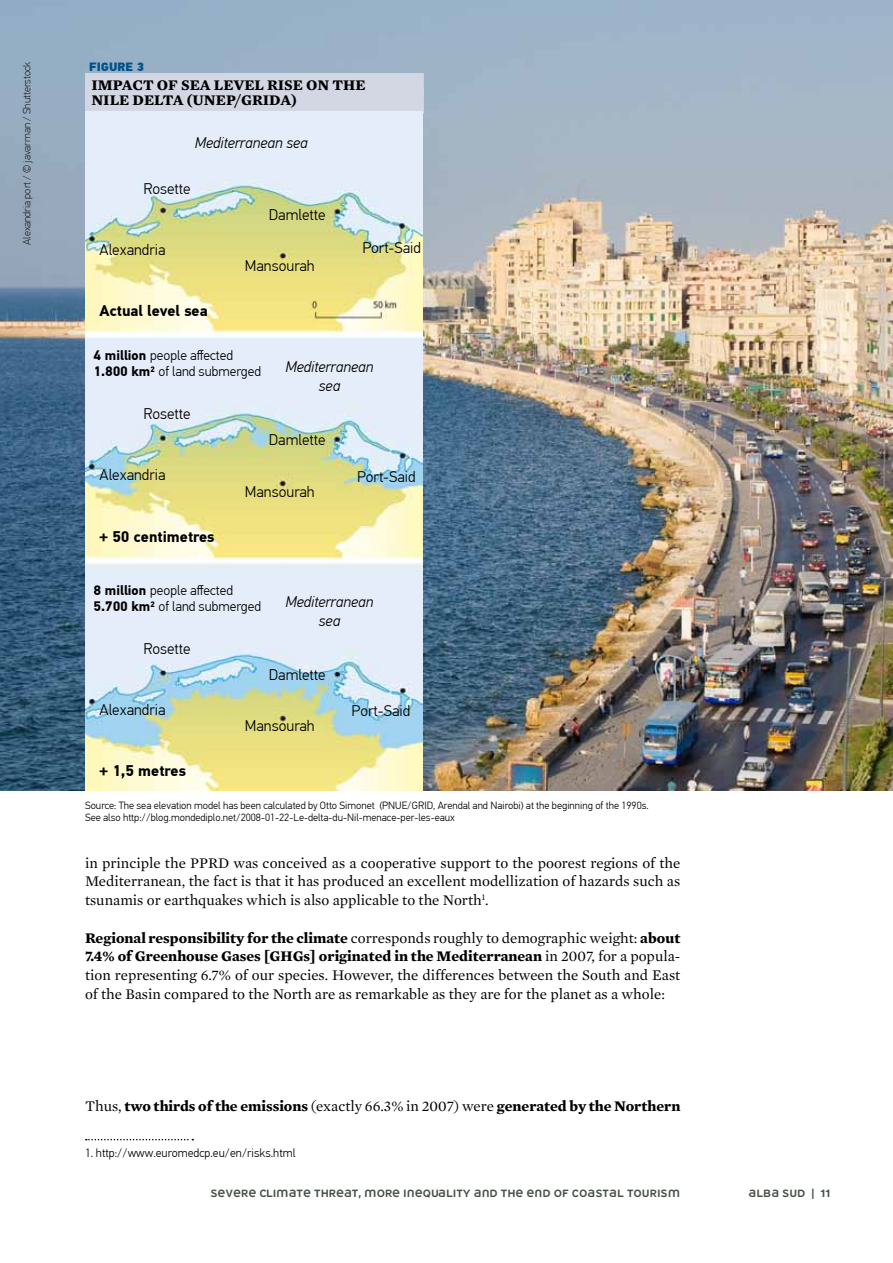
<style>
.page{position:relative;width:893px;height:1263px;background:#fff}
.page>*{position:absolute;margin:0;border:0;box-sizing:border-box;transform-origin:0 0}
.t1{font:300 15.45px "PF Din Text Pro";color:#000}
.t2{font:italic 300 15.45px/18.5px "PF Din Text Pro";color:#000;text-align:center}
.t3{font:700 15.45px "PF Din Text Pro";color:#000}
.t4{font:15px/18.8px "Mercury Text G1";color:#000;text-align:justify}
.t5{font:700 15px/15px "Mercury Text G1";color:#000}
.t6{font:300 13.65px/16.5px "PF Din Text Pro";color:#000}
.t7{font:300 12px "PF Din Text Pro";color:#000}
.t8{font:900 12px "PF Din Text Pro";color:#005187}
.t9{font:300 10.5px/12.6px "PF Din Text Pro";color:#000}
.t10{font:10.5px "Teleneue Funkey";color:#465148}
.t11{font:100 10.5px "PF Din Text Pro";color:#000}
.s1{font-weight:700}
.s2{font-weight:400}
</style>
<div class="page">
<img style="left:0;top:0;width:893px;height:790px">
<svg style="left:86px;top:1139px;width:107px;height:1px"></svg>
<div style="left:85px;top:73px;width:339px;height:26px;background:#d3d7e4"></div>
<div style="left:85px;top:88px;width:339px;height:26px;background:#d3d7e4"></div>
<img style="left:85px;top:111px;width:337px;height:679px">
<p class="t11" style="left:21px;top:245px;width:185px;rotate:-90deg">Alexandria port / © javarman / Shutterstock</p>
<p class="t8" style="left:89px;top:59px;width:56px">FIGURE 3</p>
<p class="t5" style="left:91px;top:77px;width:273px">impact of sea level rise on the nile delta (UNEP/GRIDA)</p>
<p class="t2" style="left:195px;top:134px;width:114px">Mediterranean sea</p>
<p class="t1" style="left:143px;top:180px;width:49px">Rosette</p>
<p class="t1" style="left:100px;top:240px;width:67px">Alexandria</p>
<p class="t1" style="left:269px;top:206px;width:58px">Damlette</p>
<p class="t1" style="left:245px;top:257px;width:71px">Mansourah</p>
<p class="t1" style="left:362px;top:238px;width:60px">Port-Said</p>
<p class="t3" style="left:100px;top:301px;width:110px">Actual level sea</p>
<p class="t6" style="left:94px;top:347px;width:169px"><span class="s1">4 million</span> people affected<br><span class="s1">1.800 km</span><sup>2</sup> of land submerged</p>
<p class="t1" style="left:143px;top:405px;width:49px">Rosette</p>
<p class="t1" style="left:100px;top:466px;width:67px">Alexandria</p>
<p class="t2" style="left:285px;top:358px;width:90px">Mediterranean sea</p>
<p class="t1" style="left:269px;top:431px;width:58px">Damlette</p>
<p class="t1" style="left:357px;top:467px;width:60px">Port-Said</p>
<p class="t3" style="left:100px;top:527px;width:116px">+ 50 centimetres</p>
<p class="t1" style="left:245px;top:482px;width:71px">Mansourah</p>
<p class="t6" style="left:94px;top:582px;width:169px"><span class="s1">8 million</span> people affected<br><span class="s1">5.700 km</span><sup>2</sup> of land submerged</p>
<p class="t1" style="left:143px;top:640px;width:49px">Rosette</p>
<p class="t1" style="left:100px;top:701px;width:67px">Alexandria</p>
<p class="t2" style="left:285px;top:593px;width:90px">Mediterranean sea</p>
<p class="t1" style="left:269px;top:666px;width:58px">Damlette</p>
<p class="t1" style="left:352px;top:702px;width:60px">Port-Said</p>
<p class="t3" style="left:100px;top:761px;width:88px">+ 1,5 metres</p>
<p class="t1" style="left:245px;top:717px;width:71px">Mansourah</p>
<p class="t9" style="left:85px;top:799px;width:565px">Source: The sea elevation model has been calculated by Otto Simonet (PNUE/GRID, Arendal and Nairobi) at the beginning of the 1990s.<br>See also http://blog.mondediplo.net/2008-01-22-Le-delta-du-Nil-menace-per-les-eaux</p>
<p class="t4" style="left:85px;top:853px;width:597px">in principle the PPRD was conceived as a cooperative support to the poorest regions of the Mediterranean, the fact is that it has produced an excellent modellization of hazards such as tsunamis or earthquakes which is also applicable to the North<sup>1</sup>.</p>
<p class="t4" style="left:85px;top:928px;width:597px"><span class="s1">Regional responsibility for the climate</span> corresponds roughly to demographic weight: <span class="s1">about 7.4% of Greenhouse Gases [GHGs] originated in the Mediterranean</span> in 2007, for a popula&shy;tion representing 6.7% of our species. However, the differences between the South and East of the Basin compared to the North are as remarkable as they are for the planet as a whole:</p>
<p class="t5" style="left:85px;top:1099px;width:597px"><span class="s2">Thus,</span> two thirds of the emissions <span class="s2">(exactly 66.3% in 2007) were</span> generated by the Northern</p>
<p class="t7" style="left:85px;top:1146px;width:212px">1. http://www.euromedcp.eu/en/risks.html</p>
<p class="t10" style="left:210px;top:1186px;width:471px">SEVERE CLIMATE THREAT, MORE INEQUALITY AND THE END OF COASTAL TOURISM</p>
<p class="t10" style="left:748px;top:1186px;width:83px">ALBA SUD | 11</p>
</div>
